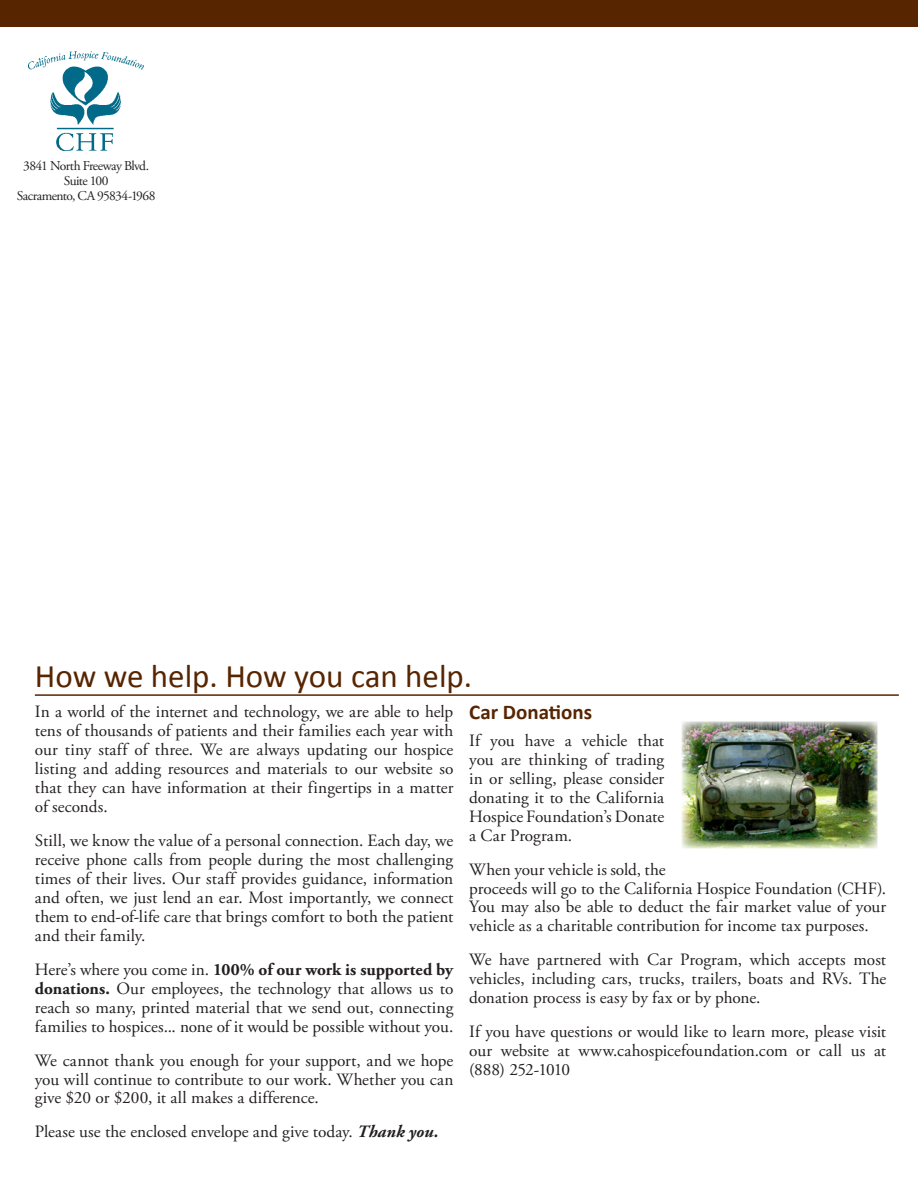
<style>
.page{position:relative;width:918px;height:1188px;background:#fff}
.page>*{position:absolute;margin:0;border:0;box-sizing:border-box;transform-origin:0 0}
.t1{font:33px "Calibri";color:#572500}
.t2{font:700 21px "Calibri";color:#572500}
.t3{font:17.25px/19px "Adobe Garamond Pro";color:#231f20;text-align:justify}
.t4{font:13.5px/14.9px "Adobe Garamond Pro";letter-spacing:-.045em;color:#231f20;text-align:center}
.s1{font-weight:700}
.s2{font-weight:700;font-style:italic}
</style>
<div class="page">
<div style="left:0;top:0;width:918px;height:27px;background:#572500"></div>
<img style="left:681px;top:721px;width:197px;height:128px">
<hr style="left:35px;top:694px;width:864px;height:2px;background:#572500">
<img style="left:28px;top:52px;width:116px;height:99px">
<p class="t4" style="left:17px;top:159px;width:140px">3841 North Freeway Blvd.<br>Suite 100<br>Sacramento, CA 95834-1968</p>
<h1 class="t1" style="left:35px;top:655px;width:439px">How we help. How you can help.</h1>
<p class="t3" style="left:35px;top:703px;width:420px">In a world of the internet and technology, we are able to help tens of thousands of patients and their families each year with our tiny staff of three. We are always updating our hospice listing and adding resources and materials to our website so that they can have information at their fingertips in a matter of seconds.</p>
<p class="t3" style="left:35px;top:831px;width:420px">Still, we know the value of a personal connection. Each day, we receive phone calls from people during the most challenging times of their lives. Our staff provides guidance, information and often, we just lend an ear. Most importantly, we connect them to end-of-life care that brings comfort to both the patient and their family.</p>
<p class="t3" style="left:35px;top:960px;width:420px">Here’s where you come in. <span class="s1">100% of our work is supported by donations.</span> Our employees, the technology that allows us to reach so many, printed material that we send out, connecting families to hospices... none of it would be possible without you.</p>
<p class="t3" style="left:35px;top:1051px;width:420px">We cannot thank you enough for your support, and we hope you will continue to contribute to our work. Whether you can give $20 or $200, it all makes a difference.</p>
<p class="t3" style="left:35px;top:1123px;width:405px">Please use the enclosed envelope and give today. <span class="s2">Thank you.</span></p>
<p class="t2" style="left:469px;top:699px;width:124px">Car Donations</p>
<p class="t3" style="left:469px;top:731px;width:197px">If you have a vehicle that you are thinking of trading in or selling, please consider donating it to the California Hospice Foundation’s Donate a Car Program.</p>
<p class="t3" style="left:469px;top:860px;width:419px;text-align:left">When your vehicle is sold, the<br>proceeds will go to the California Hospice Foundation (CHF).<br>You may also be able to deduct the fair market value of your vehicle as a charitable contribution for income tax purposes.</p>
<p class="t3" style="left:469px;top:951px;width:419px">We have partnered with Car Program, which accepts most vehicles, including cars, trucks, trailers, boats and RVs. The donation process is easy by fax or by phone.</p>
<p class="t3" style="left:469px;top:1023px;width:418px">If you have questions or would like to learn more, please visit our website at www.cahospicefoundation.com or call us at (888) 252-1010</p>
</div>
